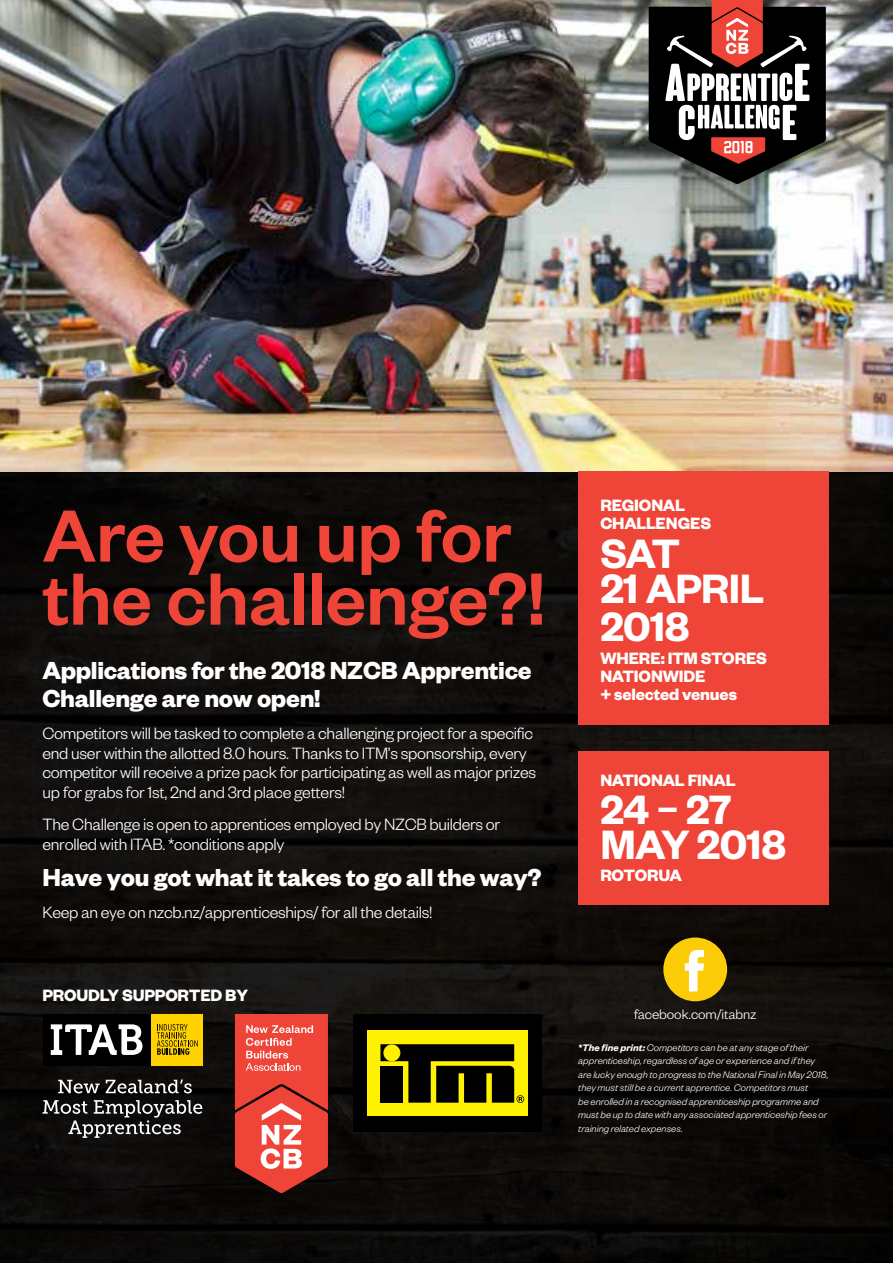
<style>
.page{position:relative;width:893px;height:1263px;background:#fff}
.page>*{position:absolute;margin:0;border:0;box-sizing:border-box;transform-origin:0 0}
.t1{font:500 81px/63px "Founders Grotesk";color:#ef4438}
.t2{font:600 45px/34.5px "Founders Grotesk";letter-spacing:-.01em;color:#fff}
.t3{font:700 27px/28.5px "Founders Grotesk";letter-spacing:-.01em;color:#fff}
.t4{font:300 18px/19.5px "Founders Grotesk";letter-spacing:-.015em;color:#fff}
.t5{font:700 18px/18px "Founders Grotesk";letter-spacing:-.01em;color:#fff}
.t6{font:300 15px "Founders Grotesk";letter-spacing:-.005em;color:#fff}
.t7{font:italic 300 10.5px/13.5px "Founders Grotesk";letter-spacing:.005em;color:#fff}
.s1{font-weight:600}
</style>
<div class="page">
<img style="left:0;top:0;width:893px;height:1263px">
<svg style="left:43px;top:42px;width:37px;height:43px;background:#8c918c"></svg>
<svg style="left:649px;top:0;width:177px;height:184px"></svg>
<svg style="left:235px;top:1014px;width:93px;height:179px;background:#dc5349"></svg>
<div style="left:353px;top:1014px;width:189px;height:117px;background:#000"></div>
<div style="left:368px;top:1030px;width:160px;height:85px;background:#fff200"></div>
<svg style="left:380px;top:1044px;width:144px;height:59px"></svg>
<div style="left:663px;top:937px;width:64px;height:64px;background:#fccc08;border-radius:50%"></div>
<svg style="left:685px;top:950px;width:19px;height:41px"></svg>
<div style="left:43px;top:1014px;width:108px;height:51px;background:#000"></div>
<div style="left:151px;top:1014px;width:52px;height:51px;background:#ffd200"></div>
<svg style="left:51px;top:1024px;width:91px;height:31px"></svg>
<svg style="left:58px;top:1080px;width:42px;height:13px"></svg>
<svg style="left:106px;top:1079px;width:86px;height:14px"></svg>
<svg style="left:43px;top:1100px;width:159px;height:38px;background:#3e3d3c"></svg>
<svg style="left:157px;top:1024px;width:41px;height:31px"></svg>
<div style="left:578px;top:472px;width:251px;height:253px;background:#ef4438"></div>
<div style="left:578px;top:751px;width:251px;height:153px;background:#ef4438"></div>
<h1 class="t1" style="left:43px;top:500px;width:504px">Are you up for the challenge?!</h1>
<h3 class="t3" style="left:43px;top:654px;width:491px">Applications for the 2018 NZCB Apprentice<br>Challenge are now open!</h3>
<p class="t4" style="left:43px;top:723px;width:495px">Competitors will be tasked to complete a challenging project for a specific end user within the allotted 8.0 hours. Thanks to ITM’s sponsorship, every competitor will receive a prize pack for participating as well as major prizes up for grabs for 1st, 2nd and 3rd place getters!</p>
<p class="t4" style="left:43px;top:814px;width:459px">The Challenge is open to apprentices employed by NZCB builders or enrolled with ITAB. *conditions apply</p>
<h3 class="t3" style="left:43px;top:862px;width:500px">Have you got what it takes to go all the way?</h3>
<p class="t4" style="left:43px;top:902px;width:391px">Keep an eye on nzcb.nz/apprenticeships/ for all the details!</p>
<p class="t5" style="left:43px;top:985px;width:207px">PROUDLY SUPPORTED BY</p>
<p class="t5" style="left:600px;top:496px;width:112px">REGIONAL<br>CHALLENGES</p>
<h2 class="t2" style="left:600px;top:534px;width:166px">SAT<br>21 APRIL</h2>
<h2 class="t2" style="left:600px;top:608px;width:91px">2018</h2>
<p class="t5" style="left:600px;top:648px;width:168px">WHERE: ITM STORES<br>NATIONWIDE<br>+ selected venues</p>
<p class="t5" style="left:600px;top:770px;width:137px">NATIONAL FINAL</p>
<h2 class="t2" style="left:600px;top:790px;width:187px">24 – 27<br>MAY 2018</h2>
<p class="t5" style="left:600px;top:865px;width:83px">ROTORUA</p>
<p class="t6" style="left:634px;top:1005px;width:124px">facebook.com/itabnz</p>
<p class="t7" style="left:578px;top:1040px;width:252px"><span class="s1">*The fine print:</span> Competitors can be at any stage of their apprenticeship, regardless of age or experience and if they are lucky enough to progress to the National Final in May 2018, they must still be a current apprentice. Competitors must<br>be enrolled in a recognised apprenticeship programme and must be up to date with any associated apprenticeship fees or training related expenses.</p>
</div>
